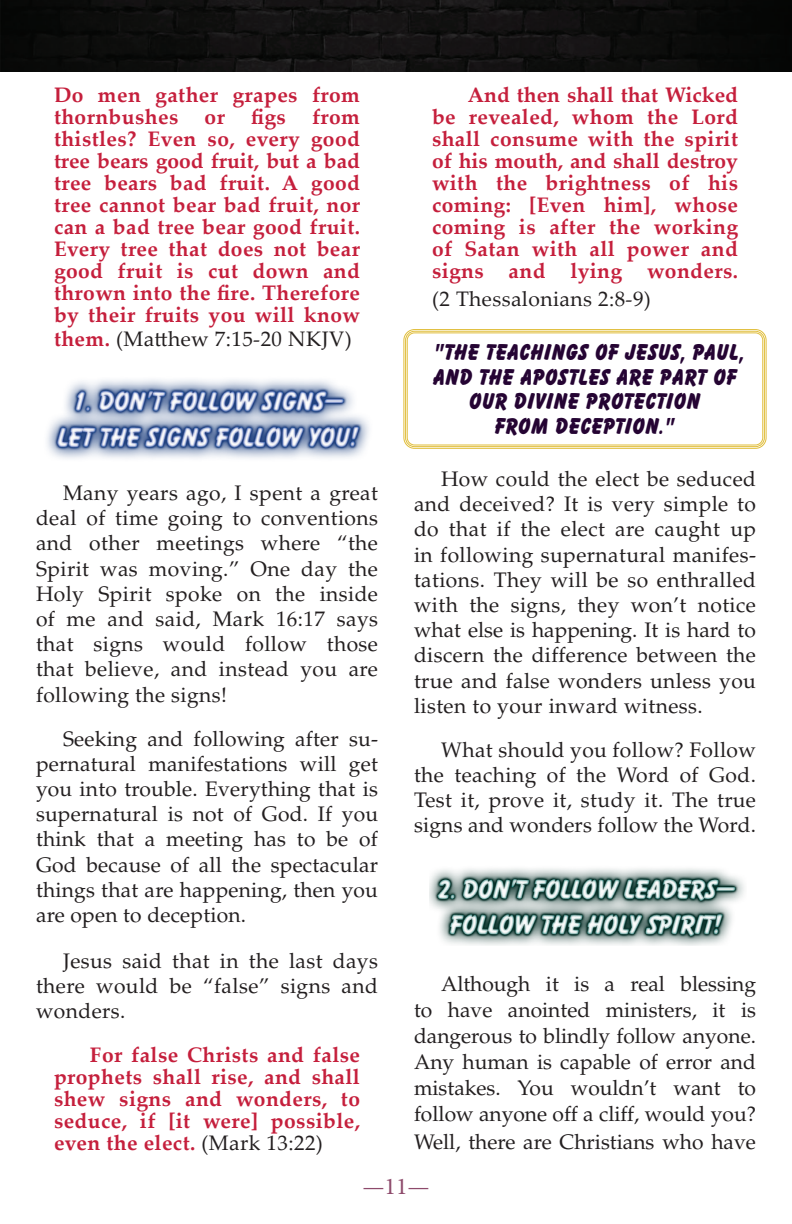
<style>
.page{position:relative;width:792px;height:1224px;background:#fff}
.page>*{position:absolute;margin:0;border:0;box-sizing:border-box;transform-origin:0 0}
.t1{font:700 expanded 24px/24.6px "Balloon D";letter-spacing:.03em;color:#250433;text-align:center;scale:.95 1}
.t2{font:24px "Minion Pro";color:#8d4a6b}
.t3{font:21px/25.2px "Palatino LT Std";letter-spacing:.02em;color:#231f20;text-align:justify}
.t4{font:700 21px/22px "Palatino Linotype";letter-spacing:.02em;color:#c51f3c;text-align:justify}
.t5{font:21px "Palatino Linotype";letter-spacing:.02em;color:#231f20}
.t6{font:21px "Palatino LT Std";color:#231f20}
.s1{font-weight:700;color:#c51f3c}
.s2{font-weight:400;color:#231f20}
</style>
<div class="page">
<img style="left:0;top:0;width:792px;height:72px">
<div style="left:404px;top:329px;width:362px;height:120px;border:1px solid #e0bd39;border-radius:11px"></div>
<div style="left:405px;top:331px;width:360px;height:116px;border:1px solid #e0bd39;border-radius:9px"></div>
<div style="left:407px;top:333px;width:356px;height:112px;border:1px solid #e0bd39;border-radius:7px"></div>
<img style="left:47px;top:379px;width:322px;height:80px">
<img style="left:430px;top:868px;width:314px;height:78px">
<p class="t4" style="left:54px;top:83px;width:308px">Do men gather grapes from thornbushes or figs from thistles? Even so, every good tree bears good fruit, but a bad tree bears bad fruit. A good tree cannot bear bad fruit, nor can a bad tree bear good fruit.<br>Every tree that does not bear good fruit is cut down and thrown into the fire. Therefore by their fruits you will know</p>
<p class="t5" style="left:54px;top:324px;width:299px"><span class="s1">them.</span> (Matthew 7:15-20 NKJV)</p>
<p class="t3" style="left:36px;top:481px;width:344px;text-indent:27px">Many years ago, I spent a great deal of time going to conventions and other meetings where “the Spirit was moving.” One day the Holy Spirit spoke on the inside of me and said, Mark 16:17 says that signs would follow those that believe, and instead you are following the signs!</p>
<p class="t3" style="left:36px;top:726px;width:344px;text-indent:27px">Seeking and following after su&shy;pernatural manifestations will get you into trouble. Everything that is supernatural is not of God. If you think that a meeting has to be of God because of all the spectacular things that are happening, then you are open to deception.</p>
<p class="t3" style="left:36px;top:949px;width:344px;text-indent:27px">Jesus said that in the last days there would be “false” signs and wonders.</p>
<p class="t4" style="left:54px;top:1043px;width:308px;text-indent:36px">For false Christs and false prophets shall rise, and shall shew signs and wonders, to seduce, if [it were] possible, even the elect. <span class="s2">(Mark 13:22)</span></p>
<p class="t4" style="left:432px;top:83px;width:308px;text-indent:36px">And then shall that Wicked be revealed, whom the Lord shall consume with the spirit of his mouth, and shall destroy with the brightness of his coming: [Even him], whose coming is after the working of Satan with all power and signs and lying wonders.</p>
<p class="t5" style="left:432px;top:284px;width:220px">(2 Thessalonians 2:8-9)</p>
<p class="t1" style="left:433px;top:340px;width:329px">"THE TEACHINGS OF JESUS, PAUL,<br>AND THE APOSTLES ARE PART OF<br>OUR DIVINE PROTECTION<br>FROM DECEPTION."</p>
<p class="t3" style="left:414px;top:467px;width:344px;text-indent:27px">How could the elect be seduced and deceived? It is very simple to do that if the elect are caught up in following supernatural manifes&shy;tations. They will be so enthralled with the signs, they won’t notice what else is happening. It is hard to discern the difference between the true and false wonders unless you listen to your inward witness.</p>
<p class="t3" style="left:414px;top:737px;width:344px;text-indent:27px">What should you follow? Follow the teaching of the Word of God.<br>Test it, prove it, study it. The true signs and wonders follow the Word.</p>
<p class="t3" style="left:414px;top:972px;width:344px;line-height:26px;text-indent:27px">Although it is a real blessing to have anointed ministers, it is dangerous to blindly follow anyone.<br>Any human is capable of error and mistakes. You wouldn’t want to follow anyone off a cliff, would you?</p>
<p class="t6" style="left:414px;top:1130px;width:343px">Well, there are Christians who have</p>
<p class="t2" style="left:362px;top:1170px;width:69px">—11—</p>
</div>
